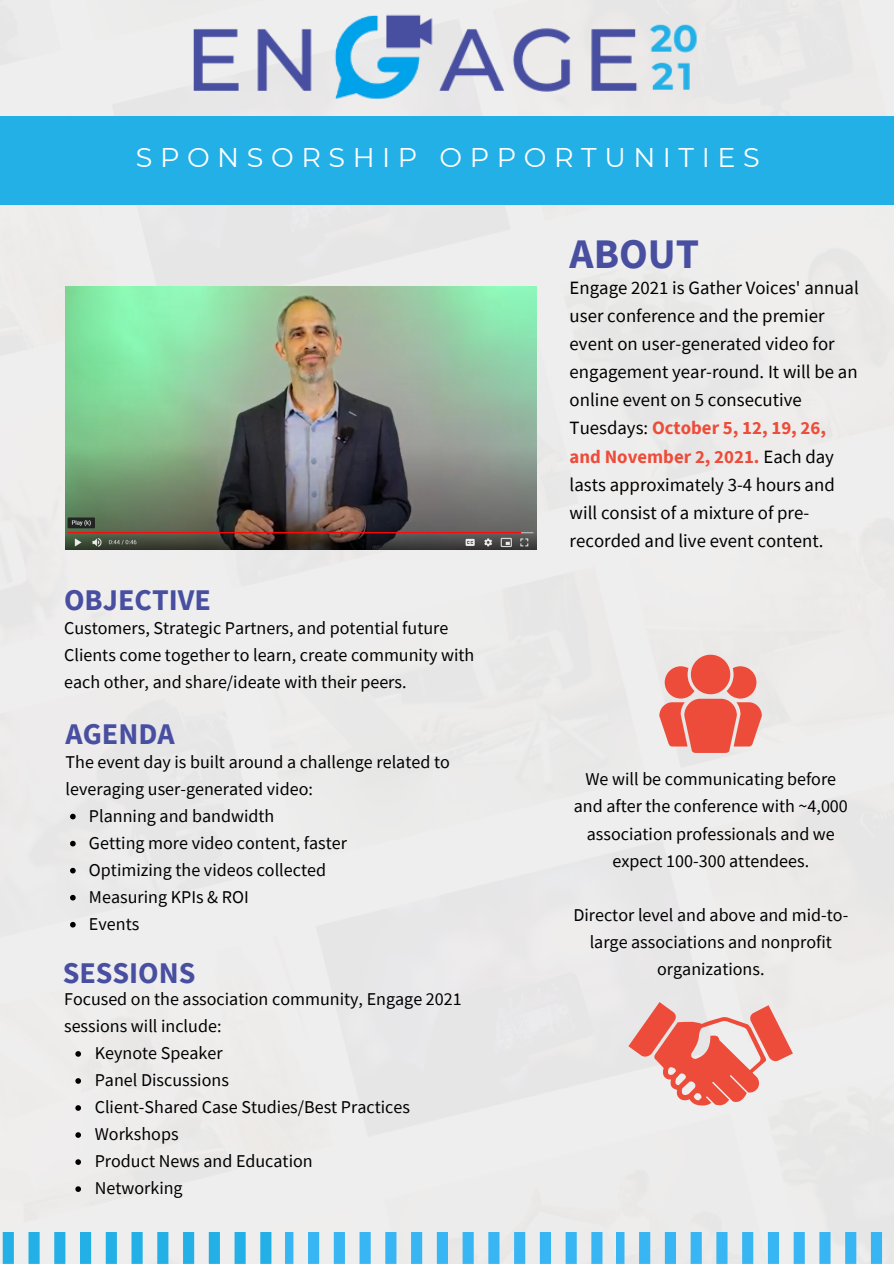
<style>
.page{position:relative;width:894px;height:1264px;background:#fff}
.page>*{position:absolute;margin:0;border:0;box-sizing:border-box;transform-origin:0 0}
.t1{font:700 42px "Source Sans Pro";color:#484fa1}
.t2{font:700 30px "Source Sans Pro";color:#484fa1}
.t3{font:27px "Montserrat";letter-spacing:.28em;color:#fff}
.t4{font:18.75px/28.2px "Source Sans Pro";color:#000}
.t5{font:18px/27px "Source Sans Pro";color:#000}
.s1{font-weight:700;color:#ed4c3a}
</style>
<div class="page">
<div style="left:0;top:0;width:893px;height:1263px;background:#edeceb"></div>
<div style="left:0;top:116px;width:893px;height:88px;background:#23b0e6"></div>
<svg style="left:0;top:1232px;width:279px;height:31px;background:#95d2ea"></svg>
<svg style="left:286px;top:1232px;width:324px;height:31px;background:#9cd3ee"></svg>
<svg style="left:616px;top:1232px;width:277px;height:31px;background:#9dd3ed"></svg>
<img style="left:168px;top:0;width:559px;height:116px">
<svg style="left:659px;top:654px;width:102px;height:99px;background:#ec7f73"></svg>
<svg style="left:628px;top:1002px;width:164px;height:103px;background:#eca29a"></svg>
<img style="left:65px;top:286px;width:471px;height:264px">
<svg style="left:70px;top:813px;width:6px;height:6px"></svg>
<svg style="left:70px;top:840px;width:6px;height:6px"></svg>
<svg style="left:70px;top:867px;width:6px;height:6px"></svg>
<svg style="left:70px;top:894px;width:6px;height:6px"></svg>
<svg style="left:70px;top:921px;width:6px;height:6px"></svg>
<svg style="left:75px;top:1051px;width:6px;height:5px"></svg>
<svg style="left:75px;top:1078px;width:6px;height:5px"></svg>
<svg style="left:75px;top:1105px;width:6px;height:5px"></svg>
<svg style="left:75px;top:1132px;width:6px;height:5px"></svg>
<svg style="left:75px;top:1159px;width:6px;height:5px"></svg>
<svg style="left:75px;top:1186px;width:6px;height:5px"></svg>
<p class="t3" style="left:136px;top:141px;width:625px">SPONSORSHIP OPPORTUNITIES</p>
<p class="t1" style="left:569px;top:226px;width:131px">ABOUT</p>
<p class="t2" style="left:64px;top:580px;width:148px">OBJECTIVE</p>
<p class="t5" style="left:64px;top:614px;width:412px">Customers, Strategic Partners, and potential future<br>Clients come together to learn, create community with each other, and share/ideate with their peers.</p>
<p class="t2" style="left:65px;top:714px;width:111px">AGENDA</p>
<p class="t5" style="left:65px;top:747px;width:386px">The event day is built around a challenge related to leveraging user-generated video:</p>
<p class="t5" style="left:89px;top:801px;width:187px">Planning and bandwidth</p>
<p class="t5" style="left:89px;top:828px;width:259px">Getting more video content, faster</p>
<p class="t5" style="left:89px;top:855px;width:238px">Optimizing the videos collected</p>
<p class="t5" style="left:89px;top:882px;width:161px">Measuring KPIs &amp; ROI</p>
<p class="t5" style="left:89px;top:909px;width:52px">Events</p>
<p class="t2" style="left:63px;top:953px;width:134px">SESSIONS</p>
<p class="t5" style="left:64px;top:985px;width:399px">Focused on the association community, Engage 2021 sessions will include:</p>
<p class="t5" style="left:95px;top:1039px;width:129px">Keynote Speaker</p>
<p class="t5" style="left:95px;top:1066px;width:136px">Panel Discussions</p>
<p class="t5" style="left:95px;top:1093px;width:316px">Client-Shared Case Studies/Best Practices</p>
<p class="t5" style="left:95px;top:1120px;width:85px">Workshops</p>
<p class="t5" style="left:95px;top:1147px;width:219px">Product News and Education</p>
<p class="t5" style="left:95px;top:1174px;width:89px">Networking</p>
<p class="t4" style="left:569px;top:273px;width:290px">Engage 2021 is Gather Voices' annual user conference and the premier event on user-generated video for engagement year-round. It will be an online event on 5 consecutive<br>Tuesdays: <span class="s1">October 5, 12, 19, 26, and November 2, 2021.</span> Each day lasts approximately 3-4 hours and will consist of a mixture of pre&shy;recorded and live event content.</p>
<p class="t5" style="left:573px;top:765px;width:275px;text-align:center">We will be communicating before and after the conference with ~4,000 association professionals and we expect 100-300 attendees.</p>
<p class="t5" style="left:573px;top:900px;width:276px;text-align:center">Director level and above and mid-to&shy;large associations and nonprofit organizations.</p>
</div>
